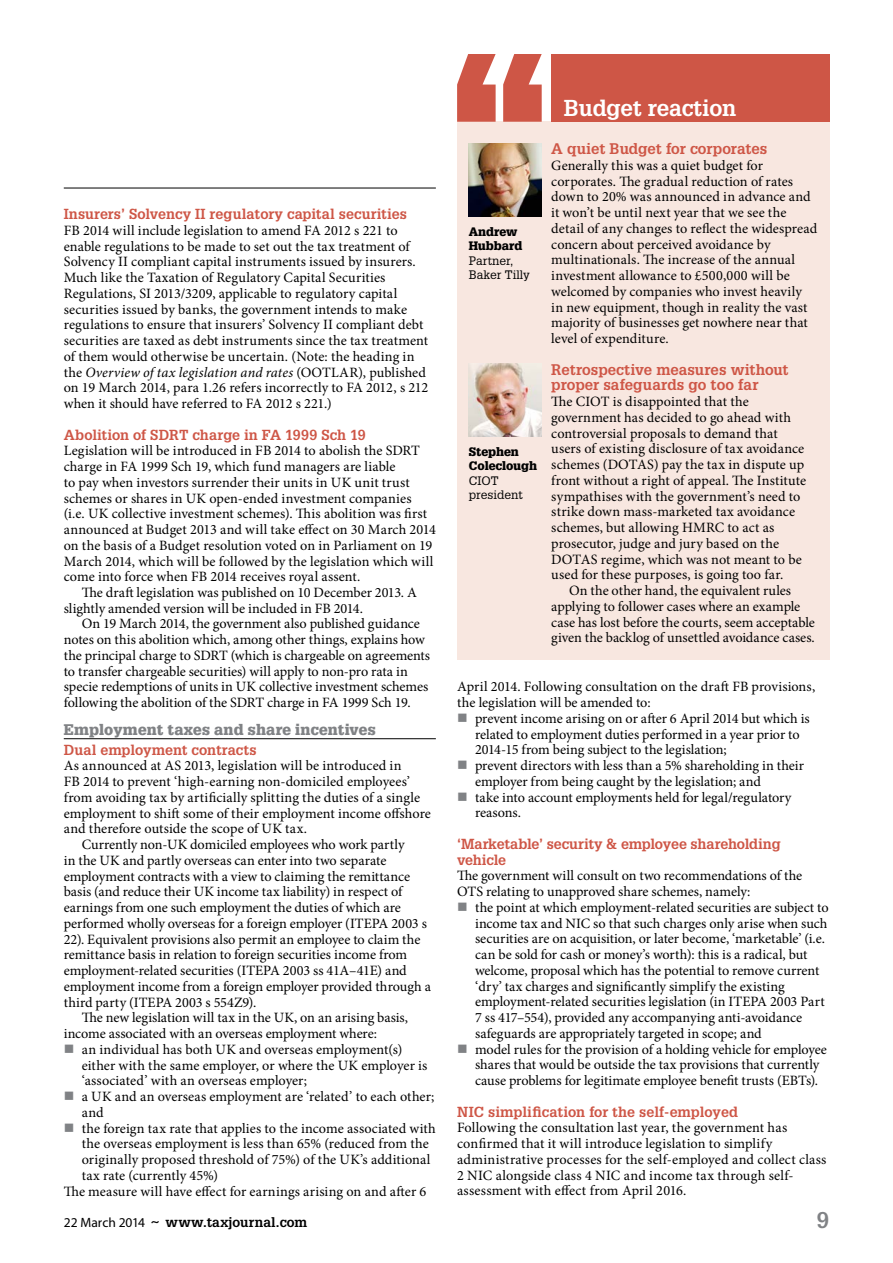
<style>
.page{position:relative;width:893px;height:1263px;background:#fff}
.page>*{position:absolute;margin:0;border:0;box-sizing:border-box;transform-origin:0 0}
.t1{font:700 22.5px "Glypha LT Std";letter-spacing:-.01em;color:#fff}
.t2{font:700 22.2px "Glypha LT Std";color:#808285}
.t3{font:700 15px/15.8px "Glypha LT Std";color:#ce5646}
.t4{font:900 15px "Glypha LT Std";letter-spacing:.015em;color:#808285}
.t5{font:14.25px/15.8px "Minion Pro";color:#000}
.t6{font:700 14.25px/15.8px "Glypha LT Std";color:#ce5646}
.t7{font:700 13.5px "Glypha LT Std";letter-spacing:.01em;color:#000}
.t8{font:12px/14.4px "Glypha LT Std";color:#000}
.t9{font:900 12px/14.4px "Glypha LT Std";color:#000}
.s1{font-style:italic}
.s2{font-family:"Myriad Pro";font-weight:400}
</style>
<div class="page">
<hr style="left:64px;top:188px;width:372px;height:1px;background:#000">
<hr style="left:64px;top:738px;width:372px;height:1px;background:#000">
<div style="left:457px;top:122px;width:372px;height:538px;background:#f8e7e0"></div>
<div style="left:551px;top:54px;width:278px;height:68px;background:#ce5646"></div>
<svg style="left:457px;top:54px;width:85px;height:68px"></svg>
<img style="left:469px;top:143px;width:73px;height:73px">
<img style="left:469px;top:363px;width:73px;height:73px">
<p class="t6" style="left:64px;top:206px;width:345px">Insurers’ Solvency II regulatory capital securities</p>
<p class="t5" style="left:64px;top:222px;width:366px">FB 2014 will include legislation to amend FA 2012 s 221 to enable regulations to be made to set out the tax treatment of Solvency II compliant capital instruments issued by insurers.<br>Much like the Taxation of Regulatory Capital Securities Regulations, SI 2013/3209, applicable to regulatory capital securities issued by banks, the government intends to make regulations to ensure that insurers’ Solvency II compliant debt securities are taxed as debt instruments since the tax treatment of them would otherwise be uncertain. (Note: the heading in the <span class="s1">Overview of tax legislation and rates</span> (OOTLAR), published on 19 March 2014, para 1.26 refers incorrectly to FA 2012, s 212 when it should have referred to FA 2012 s 221.)</p>
<p class="t6" style="left:64px;top:426px;width:304px">Abolition of SDRT charge in FA 1999 Sch 19</p>
<p class="t5" style="left:64px;top:443px;width:374px">Legislation will be introduced in FB 2014 to abolish the SDRT charge in FA 1999 Sch 19, which fund managers are liable<br>to pay when investors surrender their units in UK unit trust schemes or shares in UK open-ended investment companies (i.e. UK collective investment schemes). This abolition was first announced at Budget 2013 and will take effect on 30 March 2014 on the basis of a Budget resolution voted on in Parliament on 19<br>March 2014, which will be followed by the legislation which will come into force when FB 2014 receives royal assent.</p>
<p class="t5" style="left:64px;top:585px;width:355px;text-indent:18px">The draft legislation was published on 10 December 2013. A slightly amended version will be included in FB 2014.</p>
<p class="t5" style="left:64px;top:616px;width:368px;text-indent:18px">On 19 March 2014, the government also published guidance notes on this abolition which, among other things, explains how the principal charge to SDRT (which is chargeable on agreements to transfer chargeable securities) will apply to non-pro rata in specie redemptions of units in UK collective investment schemes following the abolition of the SDRT charge in FA 1999 Sch 19.</p>
<p class="t4" style="left:64px;top:721px;width:313px">Employment taxes and share incentives</p>
<p class="t6" style="left:64px;top:741px;width:194px">Dual employment contracts</p>
<p class="t5" style="left:64px;top:758px;width:339px">As announced at AS 2013, legislation will be introduced in</p>
<p class="t5" style="left:64px;top:774px;width:348px">FB 2014 to prevent ‘high-earning non-domiciled employees’</p>
<p class="t5" style="left:64px;top:789px;width:358px">from avoiding tax by artificially splitting the duties of a single</p>
<p class="t5" style="left:64px;top:805px;width:369px">employment to shift some of their employment income offshore</p>
<p class="t5" style="left:64px;top:821px;width:245px">and therefore outside the scope of UK tax.</p>
<p class="t5" style="left:82px;top:837px;width:324px">Currently non-UK domiciled employees who work partly</p>
<p class="t5" style="left:64px;top:852px;width:324px">in the UK and partly overseas can enter into two separate</p>
<p class="t5" style="left:64px;top:868px;width:348px">employment contracts with a view to claiming the remittance</p>
<p class="t5" style="left:64px;top:884px;width:340px">basis (and reduce their UK income tax liability) in respect of</p>
<p class="t5" style="left:64px;top:900px;width:339px">earnings from one such employment the duties of which are</p>
<p class="t5" style="left:64px;top:915px;width:365px">performed wholly overseas for a foreign employer (ITEPA 2003 s</p>
<p class="t5" style="left:64px;top:931px;width:358px">22). Equivalent provisions also permit an employee to claim the</p>
<p class="t5" style="left:64px;top:947px;width:345px">remittance basis in relation to foreign securities income from</p>
<p class="t5" style="left:64px;top:963px;width:344px">employment-related securities (ITEPA 2003 ss 41A–41E) and</p>
<p class="t5" style="left:64px;top:978px;width:369px">employment income from a foreign employer provided through a</p>
<p class="t5" style="left:64px;top:994px;width:194px">third party (ITEPA 2003 s 554Z9).</p>
<p class="t5" style="left:82px;top:1010px;width:328px">The new legislation will tax in the UK, on an arising basis,</p>
<p class="t5" style="left:64px;top:1026px;width:315px">income associated with an overseas employment where:</p>
<p class="t5" style="left:82px;top:1041px;width:322px">an individual has both UK and overseas employment(s)</p>
<p class="t5" style="left:82px;top:1057px;width:347px">either with the same employer, or where the UK employer is</p>
<p class="t5" style="left:82px;top:1073px;width:227px">‘associated’ with an overseas employer;</p>
<p class="t5" style="left:82px;top:1089px;width:354px">a UK and an overseas employment are ‘related’ to each other;</p>
<p class="t5" style="left:82px;top:1104px;width:23px">and</p>
<p class="t5" style="left:82px;top:1120px;width:356px">the foreign tax rate that applies to the income associated with</p>
<p class="t5" style="left:82px;top:1136px;width:349px">the overseas employment is less than 65% (reduced from the</p>
<p class="t5" style="left:82px;top:1152px;width:350px">originally proposed threshold of 75%) of the UK’s additional</p>
<p class="t5" style="left:82px;top:1167px;width:138px">tax rate (currently 45%)</p>
<p class="t5" style="left:64px;top:1183px;width:364px">The measure will have effect for earnings arising on and after 6</p>
<p class="t7" style="left:64px;top:1214px;width:245px"><span class="s2">22 March 2014</span> ~ www.taxjournal.com</p>
<p class="t9" style="left:469px;top:224px;width:55px">Andrew<br>Hubbard</p>
<p class="t8" style="left:469px;top:253px;width:62px">Partner,<br>Baker Tilly</p>
<p class="t9" style="left:469px;top:444px;width:70px">Stephen<br>Coleclough</p>
<p class="t8" style="left:469px;top:473px;width:55px">CIOT president</p>
<h1 class="t1" style="left:564px;top:94px;width:174px">Budget reaction</h1>
<p class="t3" style="left:551px;top:140px;width:218px">A quiet Budget for corporates</p>
<p class="t5" style="left:551px;top:157px;width:267px">Generally this was a quiet budget for corporates. The gradual reduction of rates down to 20% was announced in advance and it won’t be until next year that we see the detail of any changes to reflect the widespread concern about perceived avoidance by multinationals. The increase of the annual investment allowance to £500,000 will be welcomed by companies who invest heavily in new equipment, though in reality the vast majority of businesses get nowhere near that level of expenditure.</p>
<p class="t3" style="left:551px;top:361px;width:239px">Retrospective measures without proper safeguards go too far</p>
<p class="t5" style="left:551px;top:394px;width:256px">The CIOT is disappointed that the government has decided to go ahead with controversial proposals to demand that users of existing disclosure of tax avoidance schemes (DOTAS) pay the tax in dispute up front without a right of appeal. The Institute sympathises with the government’s need to strike down mass-marketed tax avoidance schemes, but allowing HMRC to act as prosecutor, judge and jury based on the DOTAS regime, which was not meant to be used for these purposes, is going too far.</p>
<p class="t5" style="left:551px;top:583px;width:265px;text-indent:18px">On the other hand, the equivalent rules applying to follower cases where an example case has lost before the courts, seem acceptable given the backlog of unsettled avoidance cases.</p>
<p class="t5" style="left:457px;top:679px;width:360px">April 2014. Following consultation on the draft FB provisions, the legislation will be amended to:</p>
<p class="t5" style="left:475px;top:711px;width:336px">prevent income arising on or after 6 April 2014 but which is related to employment duties performed in a year prior to 2014-15 from being subject to the legislation;<br>prevent directors with less than a 5% shareholding in their employer from being caught by the legislation; and<br>take into account employments held for legal/regulatory reasons.</p>
<p class="t6" style="left:457px;top:836px;width:325px">‘Marketable’ security &amp; employee shareholding vehicle</p>
<p class="t5" style="left:457px;top:868px;width:347px">The government will consult on two recommendations of the<br>OTS relating to unapproved share schemes, namely:</p>
<p class="t5" style="left:475px;top:900px;width:355px">the point at which employment-related securities are subject to income tax and NIC so that such charges only arise when such securities are on acquisition, or later become, ‘marketable’ (i.e. can be sold for cash or money’s worth): this is a radical, but welcome, proposal which has the potential to remove current ‘dry’ tax charges and significantly simplify the existing employment-related securities legislation (in ITEPA 2003 Part 7 ss 417–554), provided any accompanying anti-avoidance safeguards are appropriately targeted in scope; and<br>model rules for the provision of a holding vehicle for employee shares that would be outside the tax provisions that currently cause problems for legitimate employee benefit trusts (EBTs).</p>
<p class="t6" style="left:457px;top:1103px;width:283px">NIC simplification for the self-employed</p>
<p class="t5" style="left:457px;top:1120px;width:371px">Following the consultation last year, the government has confirmed that it will introduce legislation to simplify administrative processes for the self-employed and collect class 2 NIC alongside class 4 NIC and income tax through self&shy;assessment with effect from April 2016.</p>
<h2 class="t2" style="left:817px;top:1206px;width:14px">9</h2>
</div>
